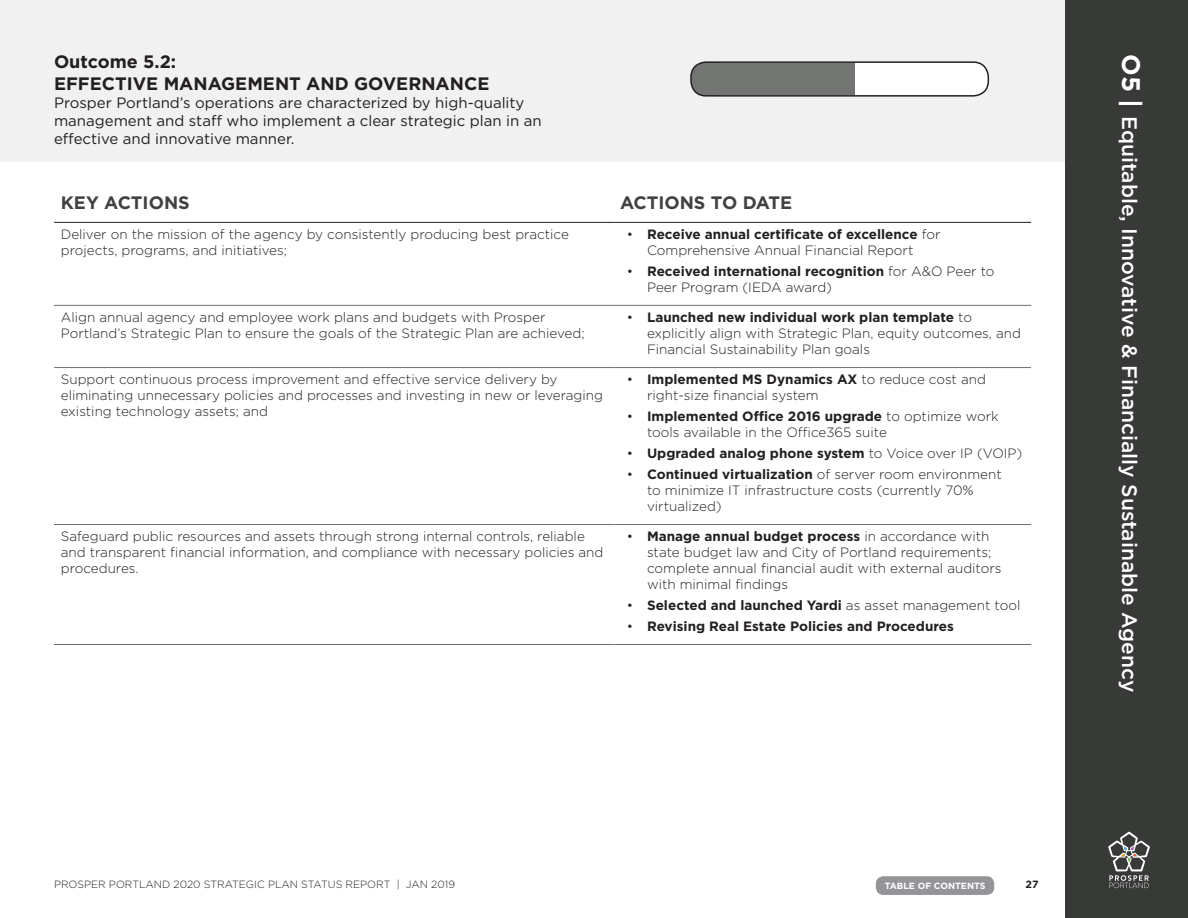
<style>
.page{position:relative;width:1188px;height:918px;background:#fff}
.page>*{position:absolute;margin:0;border:0;box-sizing:border-box;transform-origin:0 0}
.t1{font:500 21px "Gotham";color:#fff}
.t2{font:700 18px/21.6px "Gotham";color:#231f20}
.t3{font:700 18px "Gotham";color:#414042}
.t4{font:15px/18px "Gotham";color:#231f20}
.t5{font:300 13.5px/16.2px "Gotham";color:#231f20}
.t6{font:700 13.5px "Gotham";color:#231f20}
.t7{font:300 10.5px "Gotham";color:#231f20}
.t8{font:700 10.5px "Gotham";color:#231f20}
.t9{font:700 9px "Gotham";color:#fff}
.s1{font-weight:700}
.s2{font-weight:300}
.s3{font-weight:700;font-size:25.5px}
</style>
<div class="page">
<div style="left:0;top:0;width:1066px;height:162px;background:#f1f1f2"></div>
<div style="left:691px;top:62px;width:297px;height:34px;background:#fff;border-radius:15px"></div>
<div style="left:691px;top:62px;width:43px;height:34px;background:#737572;border-radius:15px"></div>
<div style="left:690px;top:61px;width:299px;height:36px;border:2px solid #231f20;border-radius:15px"></div>
<div style="left:1066px;top:0;width:122px;height:918px;background:#373a36"></div>
<svg style="left:1108px;top:832px;width:42px;height:56px"></svg>
<hr style="left:54px;top:305px;width:561px;height:1px;background:#6d6e71">
<hr style="left:615px;top:305px;width:416px;height:1px;background:#6d6e71">
<hr style="left:54px;top:367px;width:561px;height:1px;background:#6d6e71">
<hr style="left:615px;top:367px;width:416px;height:1px;background:#6d6e71">
<hr style="left:54px;top:524px;width:561px;height:1px;background:#6d6e71">
<hr style="left:615px;top:524px;width:416px;height:1px;background:#6d6e71">
<hr style="left:54px;top:644px;width:561px;height:1px;background:#6d6e71">
<hr style="left:615px;top:644px;width:416px;height:1px;background:#6d6e71">
<hr style="left:54px;top:222px;width:561px;height:1px;background:#231f20">
<hr style="left:615px;top:222px;width:416px;height:1px;background:#231f20">
<div style="left:712px;top:63px;width:143px;height:32px;background:#737572"></div>
<div style="left:876px;top:876px;width:118px;height:19px;background:#939598;border-radius:7px"></div>
<h2 class="t2" style="left:54px;top:51px;width:437px">Outcome 5.2:<br>EFFECTIVE MANAGEMENT AND GOVERNANCE</h2>
<p class="t4" style="left:54px;top:93px;width:489px">Prosper Portland’s operations are characterized by high-quality management and staff who implement a clear strategic plan in an effective and innovative manner.</p>
<h2 class="t3" style="left:61px;top:191px;width:130px">KEY ACTIONS</h2>
<h2 class="t3" style="left:620px;top:191px;width:174px">ACTIONS TO DATE</h2>
<p class="t5" style="left:61px;top:225px;width:510px">Deliver on the mission of the agency by consistently producing best practice projects, programs, and initiatives;</p>
<p class="t5" style="left:627px;top:225px;width:315px;text-align:center">• <span class="s1">Receive annual certificate of excellence</span> for<br>Comprehensive Annual Financial Report</p>
<p class="t5" style="left:647px;top:262px;width:349px;text-indent:-20px">• <span class="s1">Received international recognition</span> for A&amp;O Peer to<br>Peer Program (IEDA award)</p>
<p class="t5" style="left:61px;top:308px;width:525px">Align annual agency and employee work plans and budgets with Prosper<br>Portland’s Strategic Plan to ensure the goals of the Strategic Plan are achieved;</p>
<p class="t5" style="left:647px;top:308px;width:375px;text-indent:-20px">• <span class="s1">Launched new individual work plan template</span> to explicitly align with Strategic Plan, equity outcomes, and<br>Financial Sustainability Plan goals</p>
<p class="t5" style="left:61px;top:371px;width:544px">Support continuous process improvement and effective service delivery by eliminating unnecessary policies and processes and investing in new or leveraging existing technology assets; and</p>
<p class="t5" style="left:647px;top:371px;width:340px;text-indent:-20px">• <span class="s1">Implemented MS Dynamics AX</span> to reduce cost and right-size financial system</p>
<p class="t5" style="left:647px;top:408px;width:353px;text-indent:-20px">• <span class="s1">Implemented Office 2016 upgrade</span> to optimize work tools available in the Office365 suite</p>
<p class="t6" style="left:627px;top:444px;width:397px"><span class="s2">•</span> Upgraded analog phone system <span class="s2">to Voice over IP (VOIP)</span></p>
<p class="t5" style="left:647px;top:465px;width:356px;text-indent:-20px">• <span class="s1">Continued virtualization</span> of server room environment to minimize IT infrastructure costs (currently 70% virtualized)</p>
<p class="t5" style="left:61px;top:528px;width:544px">Safeguard public resources and assets through strong internal controls, reliable and transparent financial information, and compliance with necessary policies and procedures.</p>
<p class="t5" style="left:647px;top:528px;width:356px;text-indent:-20px">• <span class="s1">Manage annual budget process</span> in accordance with state budget law and City of Portland requirements; complete annual financial audit with external auditors with minimal findings</p>
<p class="t6" style="left:627px;top:596px;width:395px"><span class="s2">•</span> Selected and launched Yardi <span class="s2">as asset management tool</span></p>
<p class="t6" style="left:627px;top:617px;width:329px"><span class="s2">•</span> Revising Real Estate Policies and Procedures</p>
<p class="t7" style="left:54px;top:878px;width:403px">PROSPER PORTLAND 2020 STRATEGIC PLAN STATUS REPORT | JAN 2019</p>
<p class="t8" style="left:1026px;top:878px;width:14px">27</p>
<p class="t9" style="left:885px;top:880px;width:102px">TABLE OF CONTENTS</p>
<h1 class="t1" style="left:1143px;top:54px;width:640px;rotate:90deg"><span class="s3">O5 |</span> Equitable, Innovative &amp; Financially Sustainable Agency</h1>
</div>
